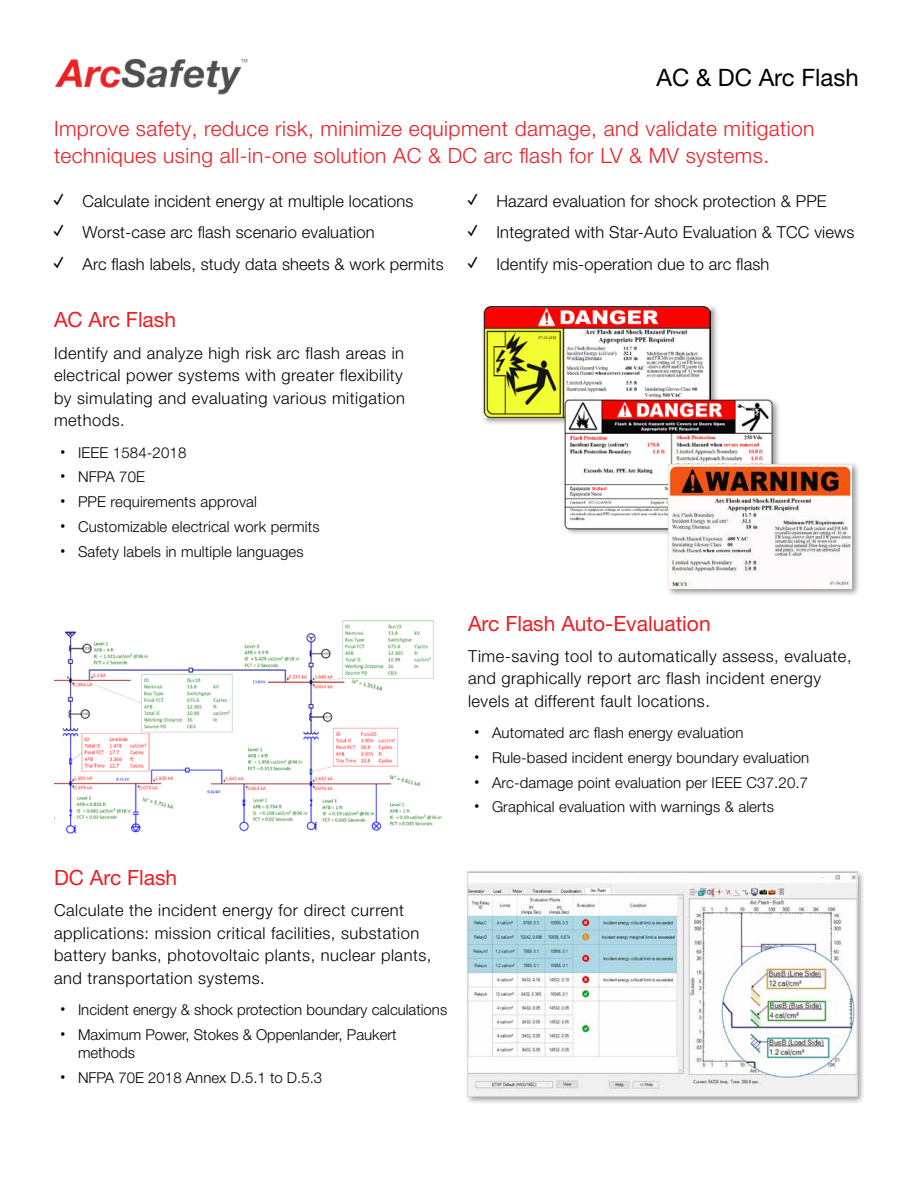
<style>
.page{position:relative;width:918px;height:1188px;background:#fff}
.page>*{position:absolute;margin:0;border:0;box-sizing:border-box;transform-origin:0 0}
.t1{font:24px "Helvetica Neue LT Pro";color:#000}
.t2{font:300 21px/27px "Helvetica Neue LT Pro";letter-spacing:.02em;color:#ed1d24}
.t3{font:21px "Helvetica Neue LT Pro";color:#ed1d24}
.t4{font:300 16.5px/22.5px "Helvetica Neue LT Pro";letter-spacing:.03em;color:#000}
.t5{font:300 16.5px "Helvetica Neue LT Pro";letter-spacing:.01em;color:#000}
.t6{font:300 15px/18px "Helvetica Neue LT Pro";letter-spacing:.01em;color:#000}
.s1{font-family:"Proxima Nova";font-weight:700;font-size:18px}
.s2{font-family:"Roboto";font-weight:400;font-size:16.5px}
</style>
<div class="page">
<div style="left:481px;top:304px;width:239px;height:122px;background:#000;opacity:.4"></div>
<img style="left:483px;top:306px;width:228px;height:111px">
<img style="left:54px;top:620px;width:388px;height:214px">
<div style="left:563px;top:397px;width:218px;height:140px;background:#000;opacity:.4"></div>
<img style="left:555px;top:387px;width:221px;height:144px">
<div style="left:666px;top:461px;width:194px;height:136px;background:#000;opacity:.4"></div>
<img style="left:668px;top:464px;width:184px;height:124px">
<div style="left:465px;top:869px;width:401px;height:236px;background:#000;opacity:.4"></div>
<img style="left:470px;top:873px;width:385px;height:222px">
<div style="left:468px;top:871px;width:389px;height:226px;border:1px solid #d1d3d4"></div>
<img style="left:56px;top:58px;width:192px;height:36px">
<h1 class="t1" style="left:657px;top:63px;width:204px">AC &amp; DC Arc Flash</h1>
<p class="t2" style="left:54px;top:115px;width:762px">Improve safety, reduce risk, minimize equipment damage, and validate mitigation techniques using all-in-one solution AC &amp; DC arc flash for LV &amp; MV systems.</p>
<p class="t5" style="left:54px;top:191px;width:361px"><span class="s1">✓</span> Calculate incident energy at multiple locations</p>
<p class="t5" style="left:54px;top:222px;width:322px"><span class="s1">✓</span> Worst-case arc flash scenario evaluation</p>
<p class="t5" style="left:54px;top:254px;width:391px"><span class="s1">✓</span> Arc flash labels, study data sheets &amp; work permits</p>
<p class="t3" style="left:54px;top:307px;width:124px">AC Arc Flash</p>
<p class="t4" style="left:54px;top:341px;width:352px">Identify and analyze high risk arc flash areas in electrical power systems with greater flexibility by simulating and evaluating various mitigation methods.</p>
<p class="t6" style="left:60px;top:443px;width:128px"><span class="s2">•</span> IEEE 1584-2018</p>
<p class="t6" style="left:60px;top:468px;width:87px"><span class="s2">•</span> NFPA 70E</p>
<p class="t6" style="left:60px;top:492px;width:198px"><span class="s2">•</span> PPE requirements approval</p>
<p class="t6" style="left:60px;top:517px;width:261px"><span class="s2">•</span> Customizable electrical work permits</p>
<p class="t6" style="left:60px;top:542px;width:245px"><span class="s2">•</span> Safety labels in multiple languages</p>
<p class="t5" style="left:468px;top:191px;width:360px"><span class="s1">✓</span> Hazard evaluation for shock protection &amp; PPE</p>
<p class="t5" style="left:468px;top:222px;width:388px"><span class="s1">✓</span> Integrated with Star-Auto Evaluation &amp; TCC views</p>
<p class="t5" style="left:468px;top:254px;width:303px"><span class="s1">✓</span> Identify mis-operation due to arc flash</p>
<p class="t3" style="left:468px;top:610px;width:244px">Arc Flash Auto-Evaluation</p>
<p class="t4" style="left:468px;top:644px;width:385px">Time-saving tool to automatically assess, evaluate, and graphically report arc flash incident energy levels at different fault locations.</p>
<p class="t6" style="left:474px;top:724px;width:271px"><span class="s2">•</span> Automated arc flash energy evaluation</p>
<p class="t6" style="left:474px;top:748px;width:337px"><span class="s2">•</span> Rule-based incident energy boundary evaluation</p>
<p class="t6" style="left:474px;top:773px;width:336px"><span class="s2">•</span> Arc-damage point evaluation per IEEE C37.20.7</p>
<p class="t6" style="left:474px;top:798px;width:301px"><span class="s2">•</span> Graphical evaluation with warnings &amp; alerts</p>
<p class="t3" style="left:54px;top:864px;width:125px">DC Arc Flash</p>
<p class="t4" style="left:54px;top:899px;width:379px">Calculate the incident energy for direct current applications: mission critical facilities, substation battery banks, photovoltaic plants, nuclear plants, and transportation systems.</p>
<p class="t6" style="left:60px;top:1000px;width:389px"><span class="s2">•</span> Incident energy &amp; shock protection boundary calculations</p>
<p class="t6" style="left:78px;top:1025px;width:320px;text-indent:-18px"><span class="s2">•</span> Maximum Power, Stokes &amp; Oppenlander, Paukert methods</p>
<p class="t6" style="left:60px;top:1068px;width:264px"><span class="s2">•</span> NFPA 70E 2018 Annex D.5.1 to D.5.3</p>
</div>
